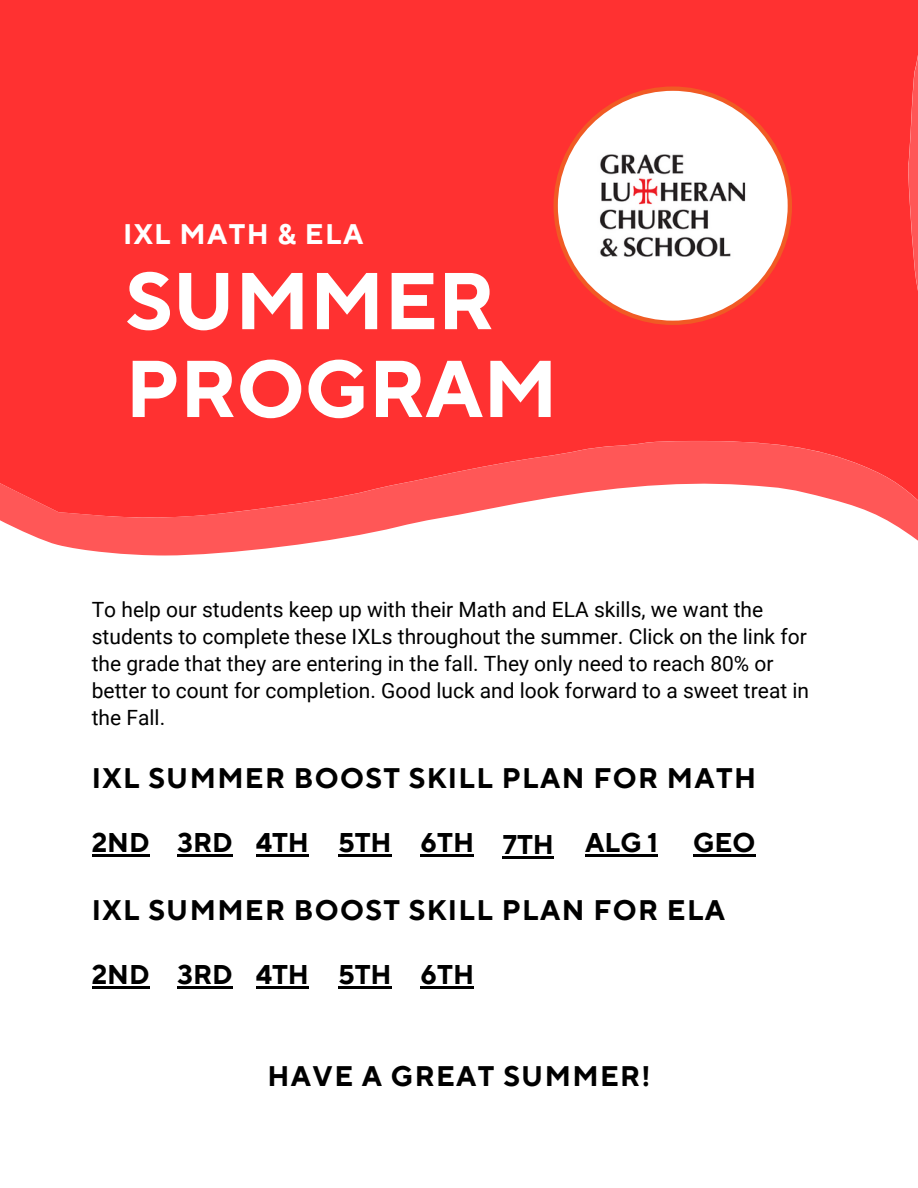
<style>
.page{position:relative;width:918px;height:1188px;background:#fff}
.page>*{position:absolute;margin:0;border:0;box-sizing:border-box;transform-origin:0 0}
.t1{font:700 80.25px "TT Norms Pro";color:#fff}
.t2{font:700 28.2px "TT Norms Pro";letter-spacing:.05em;color:#000}
.t3{font:700 28.2px "TT Norms Pro";letter-spacing:.05em;color:#fff}
.t4{font:700 27px "TT Norms Pro";color:#000}
.t5{font:21px/27px "Roboto";color:#000}
</style>
<div class="page">
<svg style="left:36px;top:537px;width:882px;height:19px"></svg>
<svg style="left:0;top:0;width:918px;height:537px;background:#ff3d3d"></svg>
<svg style="left:554px;top:86px;width:238px;height:239px"></svg>
<hr style="left:92px;top:854px;width:58px;height:3px;background:#000">
<hr style="left:92px;top:986px;width:58px;height:2px;background:#000">
<hr style="left:178px;top:854px;width:55px;height:3px;background:#000">
<hr style="left:178px;top:986px;width:55px;height:2px;background:#000">
<hr style="left:256px;top:854px;width:53px;height:3px;background:#000">
<hr style="left:256px;top:986px;width:53px;height:2px;background:#000">
<hr style="left:338px;top:854px;width:54px;height:3px;background:#000">
<hr style="left:421px;top:854px;width:53px;height:3px;background:#000">
<hr style="left:503px;top:856px;width:51px;height:2px;background:#000">
<hr style="left:585px;top:854px;width:73px;height:3px;background:#000">
<hr style="left:693px;top:854px;width:62px;height:3px;background:#000">
<hr style="left:338px;top:986px;width:54px;height:2px;background:#000">
<hr style="left:421px;top:986px;width:53px;height:2px;background:#000">
<p class="t3" style="left:123px;top:217px;width:242px">IXL MATH &amp; ELA</p>
<p class="t1" style="left:125px;top:253px;width:370px">SUMMER</p>
<p class="t1" style="left:125px;top:341px;width:434px">PROGRAM</p>
<p class="t5" style="left:92px;top:596px;width:719px">To help our students keep up with their Math and ELA skills, we want the students to complete these IXLs throughout the summer. Click on the link for the grade that they are entering in the fall. They only need to reach 80% or better to count for completion. Good luck and look forward to a sweet treat in the Fall.</p>
<p class="t2" style="left:92px;top:761px;width:666px">IXL SUMMER BOOST SKILL PLAN FOR MATH</p>
<p class="t4" style="left:92px;top:826px;width:59px">2ND</p>
<p class="t4" style="left:178px;top:826px;width:57px">3RD</p>
<p class="t4" style="left:256px;top:826px;width:54px">4TH</p>
<p class="t4" style="left:338px;top:826px;width:55px">5TH</p>
<p class="t4" style="left:421px;top:826px;width:55px">6TH</p>
<p class="t4" style="left:503px;top:828px;width:53px">7TH</p>
<p class="t4" style="left:585px;top:826px;width:74px">ALG 1</p>
<p class="t4" style="left:693px;top:826px;width:64px">GEO</p>
<p class="t2" style="left:92px;top:893px;width:635px">IXL SUMMER BOOST SKILL PLAN FOR ELA</p>
<p class="t4" style="left:92px;top:958px;width:59px">2ND</p>
<p class="t4" style="left:178px;top:958px;width:57px">3RD</p>
<p class="t4" style="left:256px;top:958px;width:54px">4TH</p>
<p class="t4" style="left:338px;top:958px;width:55px">5TH</p>
<p class="t4" style="left:421px;top:958px;width:55px">6TH</p>
<p class="t2" style="left:268px;top:1059px;width:384px">HAVE A GREAT SUMMER!</p>
</div>
